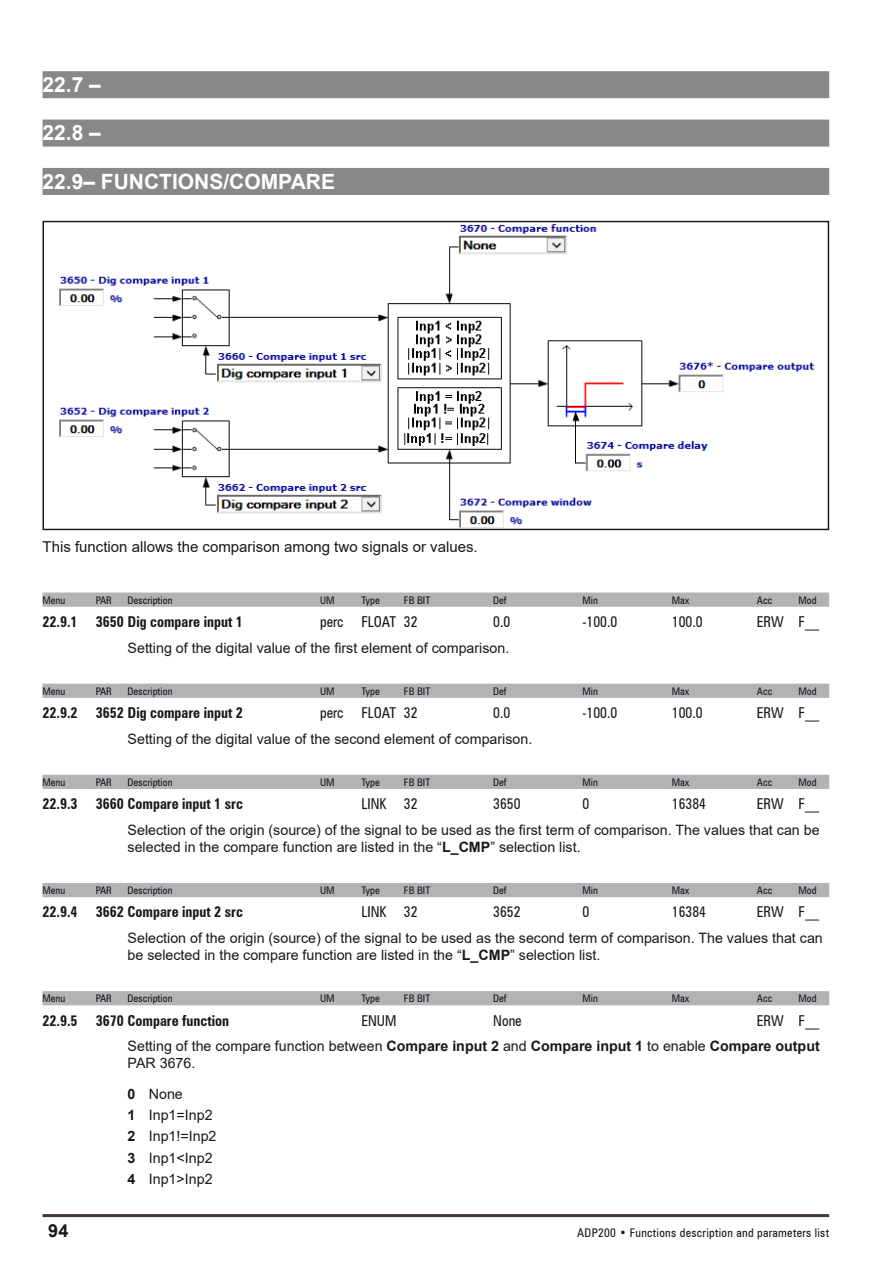
<style>
.page{position:relative;width:893px;height:1263px;background:#fff}
.page>*{position:absolute;margin:0;border:0;box-sizing:border-box;transform-origin:0 0}
.LP_menu_1_1{font:700 21px "Arial";color:#fff}
.t1{font:700 18px "Arial";color:#1a171c}
.LP_IPA_filetto_sotto{font:700 condensed 15px "Zurich BT";color:#1a171c;scale:.95 1}
.LP_IPA_filetto_sotto-2{font:condensed 15px "Zurich BT";color:#1a171c;scale:.95 1}
.Corpo_Testo_inizio_c{font:15px "Arial";color:#1a171c}
.Corpo_testo_base{font:14.25px/17.1px "Arial";color:#1a171c}
.t2{font:condensed 12px "Zurich BT";letter-spacing:.025em;color:#1a171c}
.LP_testatina_paramet{font:condensed 10.5px "Zurich BT";color:#1a171c}
.s1{font-weight:700}
</style>
<div class="page">
<hr style="left:43px;top:1214px;width:786px;height:3px;background:#423834">
<div style="left:43px;top:71px;width:786px;height:27px;background:#87888a"></div>
<div style="left:43px;top:120px;width:786px;height:27px;background:#87888a"></div>
<div style="left:43px;top:168px;width:786px;height:27px;background:#87888a"></div>
<div style="left:43px;top:592px;width:786px;height:15px;background:#b1b3b4"></div>
<div style="left:43px;top:684px;width:786px;height:14px;background:#b1b3b4"></div>
<div style="left:43px;top:775px;width:786px;height:14px;background:#b1b3b4"></div>
<div style="left:43px;top:883px;width:786px;height:14px;background:#b1b3b4"></div>
<div style="left:43px;top:991px;width:786px;height:14px;background:#b1b3b4"></div>
<img style="left:59px;top:224px;width:756px;height:304px">
<p class="LP_menu_1_1" style="left:43px;top:70px;width:60px">22.7 –</p>
<p class="LP_menu_1_1" style="left:43px;top:118px;width:60px">22.8 –</p>
<p class="LP_menu_1_1" style="left:43px;top:166px;width:294px">22.9– FUNCTIONS/COMPARE</p>
<p class="Corpo_Testo_inizio_c" style="left:43px;top:537px;width:437px">This function allows the comparison among two signals or values.</p>
<p class="LP_testatina_paramet" style="left:43px;top:594px;width:24px">Menu</p>
<p class="LP_testatina_paramet" style="left:96px;top:594px;width:18px">PAR</p>
<p class="LP_testatina_paramet" style="left:128px;top:594px;width:46px">Description</p>
<p class="LP_testatina_paramet" style="left:320px;top:594px;width:16px">UM</p>
<p class="LP_testatina_paramet" style="left:361px;top:594px;width:20px">Type</p>
<p class="LP_testatina_paramet" style="left:404px;top:594px;width:28px">FB BIT</p>
<p class="LP_testatina_paramet" style="left:493px;top:594px;width:15px">Def</p>
<p class="LP_testatina_paramet" style="left:583px;top:594px;width:17px">Min</p>
<p class="LP_testatina_paramet" style="left:672px;top:594px;width:19px">Max</p>
<p class="LP_testatina_paramet" style="left:757px;top:594px;width:17px">Acc</p>
<p class="LP_testatina_paramet" style="left:799px;top:594px;width:20px">Mod</p>
<p class="LP_IPA_filetto_sotto" style="left:43px;top:612px;width:212px">22.9.1 3650 Dig compare input 1</p>
<p class="LP_IPA_filetto_sotto-2" style="left:320px;top:612px;width:104px">perc FLOAT 32</p>
<p class="LP_IPA_filetto_sotto-2" style="left:493px;top:612px;width:19px">0.0</p>
<p class="LP_IPA_filetto_sotto-2" style="left:583px;top:612px;width:38px">-100.0</p>
<p class="LP_IPA_filetto_sotto-2" style="left:672px;top:612px;width:34px">100.0</p>
<p class="LP_IPA_filetto_sotto-2" style="left:757px;top:612px;width:67px">ERW F__</p>
<p class="Corpo_testo_base" style="left:128px;top:639px;width:383px">Setting of the digital value of the first element of comparison.</p>
<p class="LP_testatina_paramet" style="left:43px;top:685px;width:24px">Menu</p>
<p class="LP_testatina_paramet" style="left:96px;top:685px;width:18px">PAR</p>
<p class="LP_testatina_paramet" style="left:128px;top:685px;width:46px">Description</p>
<p class="LP_testatina_paramet" style="left:320px;top:685px;width:16px">UM</p>
<p class="LP_testatina_paramet" style="left:361px;top:685px;width:20px">Type</p>
<p class="LP_testatina_paramet" style="left:404px;top:685px;width:28px">FB BIT</p>
<p class="LP_testatina_paramet" style="left:493px;top:685px;width:15px">Def</p>
<p class="LP_testatina_paramet" style="left:583px;top:685px;width:17px">Min</p>
<p class="LP_testatina_paramet" style="left:672px;top:685px;width:19px">Max</p>
<p class="LP_testatina_paramet" style="left:757px;top:685px;width:17px">Acc</p>
<p class="LP_testatina_paramet" style="left:799px;top:685px;width:20px">Mod</p>
<p class="LP_IPA_filetto_sotto" style="left:43px;top:703px;width:212px">22.9.2 3652 Dig compare input 2</p>
<p class="LP_IPA_filetto_sotto-2" style="left:320px;top:703px;width:104px">perc FLOAT 32</p>
<p class="LP_IPA_filetto_sotto-2" style="left:493px;top:703px;width:19px">0.0</p>
<p class="LP_IPA_filetto_sotto-2" style="left:583px;top:703px;width:38px">-100.0</p>
<p class="LP_IPA_filetto_sotto-2" style="left:672px;top:703px;width:34px">100.0</p>
<p class="LP_IPA_filetto_sotto-2" style="left:757px;top:703px;width:67px">ERW F__</p>
<p class="Corpo_testo_base" style="left:128px;top:730px;width:406px">Setting of the digital value of the second element of comparison.</p>
<p class="LP_testatina_paramet" style="left:43px;top:776px;width:24px">Menu</p>
<p class="LP_testatina_paramet" style="left:96px;top:776px;width:18px">PAR</p>
<p class="LP_testatina_paramet" style="left:128px;top:776px;width:46px">Description</p>
<p class="LP_testatina_paramet" style="left:320px;top:776px;width:16px">UM</p>
<p class="LP_testatina_paramet" style="left:361px;top:776px;width:20px">Type</p>
<p class="LP_testatina_paramet" style="left:404px;top:776px;width:28px">FB BIT</p>
<p class="LP_testatina_paramet" style="left:493px;top:776px;width:15px">Def</p>
<p class="LP_testatina_paramet" style="left:583px;top:776px;width:17px">Min</p>
<p class="LP_testatina_paramet" style="left:672px;top:776px;width:19px">Max</p>
<p class="LP_testatina_paramet" style="left:757px;top:776px;width:17px">Acc</p>
<p class="LP_testatina_paramet" style="left:799px;top:776px;width:20px">Mod</p>
<p class="LP_IPA_filetto_sotto" style="left:43px;top:795px;width:212px">22.9.3 3660 Compare input 1 src</p>
<p class="LP_IPA_filetto_sotto-2" style="left:361px;top:795px;width:61px">LINK 32</p>
<p class="LP_IPA_filetto_sotto-2" style="left:493px;top:795px;width:30px">3650</p>
<p class="LP_IPA_filetto_sotto-2" style="left:583px;top:795px;width:9px">0</p>
<p class="LP_IPA_filetto_sotto-2" style="left:672px;top:795px;width:37px">16384</p>
<p class="LP_IPA_filetto_sotto-2" style="left:757px;top:795px;width:67px">ERW F__</p>
<p class="Corpo_testo_base" style="left:128px;top:821px;width:694px">Selection of the origin (source) of the signal to be used as the first term of comparison. The values that can be selected in the compare function are listed in the “<span class="s1">L_CMP</span>” selection list.</p>
<p class="LP_testatina_paramet" style="left:43px;top:884px;width:24px">Menu</p>
<p class="LP_testatina_paramet" style="left:96px;top:884px;width:18px">PAR</p>
<p class="LP_testatina_paramet" style="left:128px;top:884px;width:46px">Description</p>
<p class="LP_testatina_paramet" style="left:320px;top:884px;width:16px">UM</p>
<p class="LP_testatina_paramet" style="left:361px;top:884px;width:20px">Type</p>
<p class="LP_testatina_paramet" style="left:404px;top:884px;width:28px">FB BIT</p>
<p class="LP_testatina_paramet" style="left:493px;top:884px;width:15px">Def</p>
<p class="LP_testatina_paramet" style="left:583px;top:884px;width:17px">Min</p>
<p class="LP_testatina_paramet" style="left:672px;top:884px;width:19px">Max</p>
<p class="LP_testatina_paramet" style="left:757px;top:884px;width:17px">Acc</p>
<p class="LP_testatina_paramet" style="left:799px;top:884px;width:20px">Mod</p>
<p class="LP_IPA_filetto_sotto" style="left:43px;top:903px;width:212px">22.9.4 3662 Compare input 2 src</p>
<p class="LP_IPA_filetto_sotto-2" style="left:361px;top:903px;width:61px">LINK 32</p>
<p class="LP_IPA_filetto_sotto-2" style="left:493px;top:903px;width:30px">3652</p>
<p class="LP_IPA_filetto_sotto-2" style="left:583px;top:903px;width:9px">0</p>
<p class="LP_IPA_filetto_sotto-2" style="left:672px;top:903px;width:37px">16384</p>
<p class="LP_IPA_filetto_sotto-2" style="left:757px;top:903px;width:67px">ERW F__</p>
<p class="Corpo_testo_base" style="left:128px;top:929px;width:697px">Selection of the origin (source) of the signal to be used as the second term of comparison. The values that can be selected in the compare function are listed in the “<span class="s1">L_CMP</span>” selection list.</p>
<p class="LP_testatina_paramet" style="left:43px;top:992px;width:24px">Menu</p>
<p class="LP_testatina_paramet" style="left:96px;top:992px;width:18px">PAR</p>
<p class="LP_testatina_paramet" style="left:128px;top:992px;width:46px">Description</p>
<p class="LP_testatina_paramet" style="left:320px;top:992px;width:16px">UM</p>
<p class="LP_testatina_paramet" style="left:361px;top:992px;width:20px">Type</p>
<p class="LP_testatina_paramet" style="left:404px;top:992px;width:28px">FB BIT</p>
<p class="LP_testatina_paramet" style="left:493px;top:992px;width:15px">Def</p>
<p class="LP_testatina_paramet" style="left:583px;top:992px;width:17px">Min</p>
<p class="LP_testatina_paramet" style="left:672px;top:992px;width:19px">Max</p>
<p class="LP_testatina_paramet" style="left:757px;top:992px;width:17px">Acc</p>
<p class="LP_testatina_paramet" style="left:799px;top:992px;width:20px">Mod</p>
<p class="LP_IPA_filetto_sotto" style="left:43px;top:1011px;width:198px">22.9.5 3670 Compare function</p>
<p class="LP_IPA_filetto_sotto-2" style="left:361px;top:1011px;width:38px">ENUM</p>
<p class="LP_IPA_filetto_sotto-2" style="left:493px;top:1011px;width:31px">None</p>
<p class="LP_IPA_filetto_sotto-2" style="left:757px;top:1011px;width:67px">ERW F__</p>
<p class="Corpo_testo_base" style="left:128px;top:1037px;width:694px">Setting of the compare function between <span class="s1">Compare input 2</span> and <span class="s1">Compare input 1</span> to enable <span class="s1">Compare output<br></span>PAR 3676.</p>
<p class="Corpo_testo_base" style="left:128px;top:1085px;width:57px"><span class="s1">0</span> None</p>
<p class="Corpo_testo_base" style="left:128px;top:1106px;width:87px"><span class="s1">1</span> Inp1=Inp2</p>
<p class="Corpo_testo_base" style="left:128px;top:1127px;width:91px"><span class="s1">2</span> Inp1!=Inp2</p>
<p class="Corpo_testo_base" style="left:128px;top:1149px;width:87px"><span class="s1">3</span> Inp1&lt;Inp2</p>
<p class="Corpo_testo_base" style="left:128px;top:1170px;width:87px"><span class="s1">4</span> Inp1&gt;Inp2</p>
<p class="t1" style="left:48px;top:1218px;width:22px">94</p>
<p class="t2" style="left:577px;top:1225px;width:253px">ADP200 • Functions description and parameters list</p>
</div>
